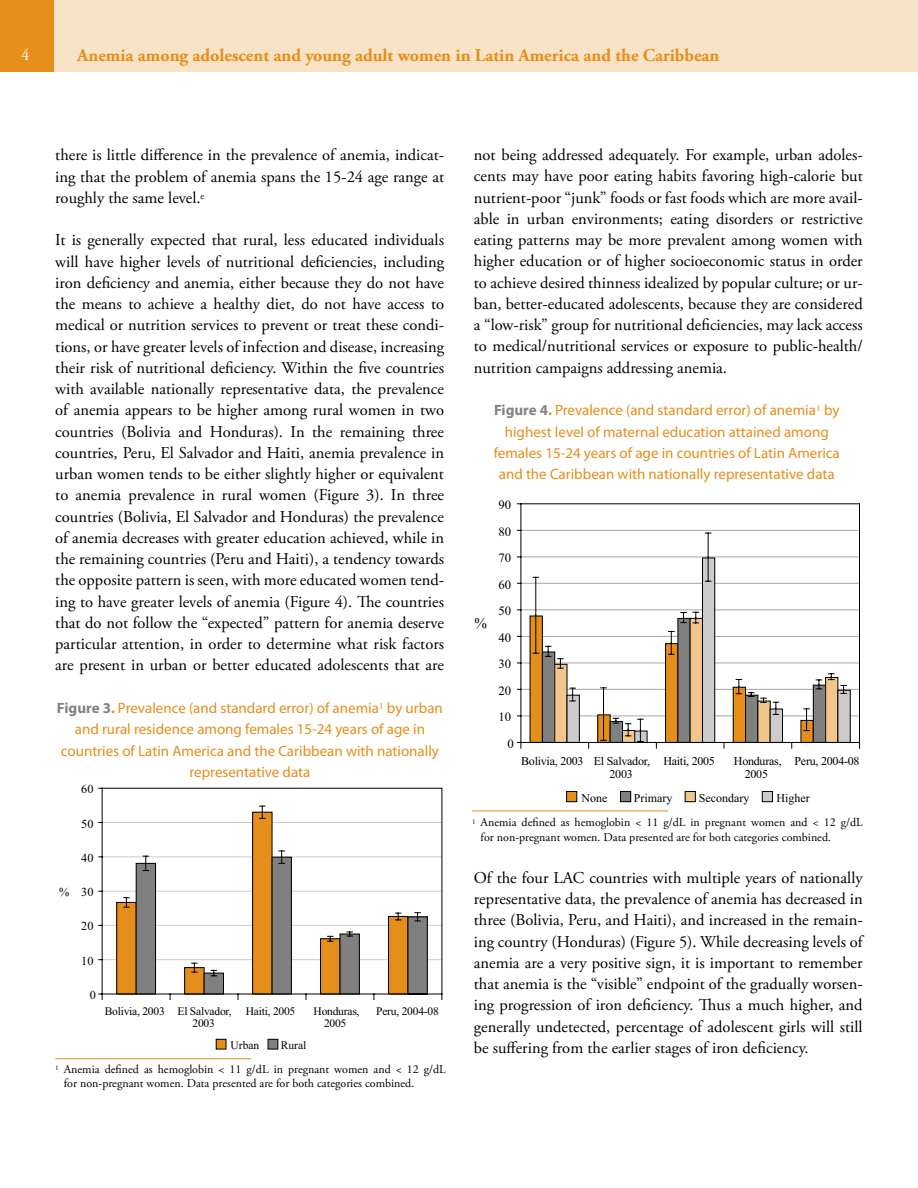
<style>
.page{position:relative;width:918px;height:1188px;background:#fff}
.page>*{position:absolute;margin:0;border:0;box-sizing:border-box;transform-origin:0 0}
.t1{font:700 18px "Adobe Garamond Pro";color:#e58e1a}
.t2{font:16.5px/21.3px "Adobe Garamond Pro";color:#000;text-align:justify}
.t3{font:16.5px "Adobe Garamond Pro";color:#fff}
.t4{font:15px/21.3px "Myriad Pro";color:#e58e1a;text-align:center}
.t5{font:15px "Times New Roman";color:#000}
.t6{font:12.75px "Times New Roman";color:#000}
.t7{font:12.3px "Times New Roman";color:#000}
.t8{font:12px/14.4px "Adobe Garamond Pro";color:#000}
.t9{font:12px/12.5px "Times New Roman";letter-spacing:-.02em;color:#000}
.t10{font:12px "Times New Roman";color:#000}
.t11{font:11.55px/12px "Times New Roman";letter-spacing:-.02em;color:#000}
.s1{font-weight:700;color:#808285}
.s2{font-weight:700}
</style>
<div class="page">
<div style="left:0;top:0;width:918px;height:71px;background:#e58e1a"></div>
<div style="left:54px;top:0;width:864px;height:71px;background:#f9e3c6"></div>
<hr style="left:55px;top:1058px;width:196px;height:1px;background:#e58e1a">
<hr style="left:472px;top:811px;width:196px;height:1px;background:#e58e1a">
<div style="left:216px;top:1039px;width:10px;height:10px;background:#e58e1a"></div>
<div style="left:216px;top:1039px;width:10px;height:10px;border:1px solid #000"></div>
<div style="left:268px;top:1039px;width:10px;height:10px;background:#808080"></div>
<div style="left:268px;top:1039px;width:10px;height:10px;border:1px solid #000"></div>
<hr style="left:442px;top:788px;width:1px;height:206px;background:#000">
<svg style="left:98px;top:788px;width:344px;height:212px"></svg>
<svg style="left:517px;top:503px;width:343px;height:246px"></svg>
<div style="left:567px;top:792px;width:10px;height:10px;background:#e58e1a"></div>
<div style="left:566px;top:791px;width:11px;height:11px;border:1px solid #000"></div>
<div style="left:621px;top:792px;width:10px;height:10px;background:#808080"></div>
<div style="left:620px;top:791px;width:11px;height:11px;border:1px solid #000"></div>
<div style="left:685px;top:792px;width:10px;height:10px;background:#f2c78c"></div>
<div style="left:685px;top:791px;width:11px;height:11px;border:1px solid #000"></div>
<div style="left:762px;top:792px;width:10px;height:10px;background:#ccc"></div>
<div style="left:762px;top:791px;width:11px;height:11px;border:1px solid #000"></div>
<p class="t3" style="left:21px;top:45px;width:10px">4</p>
<p class="t1" style="left:77px;top:45px;width:644px">Anemia among adolescent and young adult women in Latin America and the Caribbean</p>
<p class="t2" style="left:55px;top:145px;width:390px">there is little difference in the prevalence of anemia, indicat&shy;ing that the problem of anemia spans the 15-24 age range at roughly the same level.<sup>e</sup></p>
<p class="t2" style="left:55px;top:230px;width:390px">It is generally expected that rural, less educated individuals will have higher levels of nutritional deficiencies, including iron deficiency and anemia, either because they do not have the means to achieve a healthy diet, do not have access to medical or nutrition services to prevent or treat these condi&shy;tions, or have greater levels of infection and disease, increasing their risk of nutritional deficiency. Within the five countries with available nationally representative data, the prevalence of anemia appears to be higher among rural women in two countries (Bolivia and Honduras). In the remaining three countries, Peru, El Salvador and Haiti, anemia prevalence in urban women tends to be either slightly higher or equivalent to anemia prevalence in rural women (Figure 3). In three countries (Bolivia, El Salvador and Honduras) the prevalence of anemia decreases with greater education achieved, while in the remaining countries (Peru and Haiti), a tendency towards the opposite pattern is seen, with more educated women tend&shy;ing to have greater levels of anemia (Figure 4). The countries that do not follow the “expected” pattern for anemia deserve particular attention, in order to determine what risk factors are present in urban or better educated adolescents that are</p>
<p class="t4" style="left:57px;top:697px;width:388px"><span class="s1">Figure 3</span><span class="s2">.</span> Prevalence (and standard error) of anemia<sup>1</sup> by urban and rural residence among females 15-24 years of age in countries of Latin America and the Caribbean with nationally representative data</p>
<p class="t7" style="left:81px;top:782px;width:14px">60</p>
<p class="t7" style="left:81px;top:816px;width:14px">50</p>
<p class="t7" style="left:59px;top:885px;width:12px">%</p>
<p class="t7" style="left:81px;top:851px;width:14px">40</p>
<p class="t7" style="left:81px;top:885px;width:14px">30</p>
<p class="t7" style="left:81px;top:919px;width:14px">20</p>
<p class="t7" style="left:81px;top:954px;width:14px">10</p>
<p class="t7" style="left:90px;top:988px;width:8px">0</p>
<p class="t11" style="left:193px;top:1005px;width:41px;text-indent:-88px">Bolivia, 2003 El Salvador,<br>2003</p>
<p class="t11" style="left:246px;top:1005px;width:51px">Haiti, 2005</p>
<p class="t11" style="left:314px;top:1005px;width:47px;text-align:center">Honduras,<br>2005</p>
<p class="t11" style="left:376px;top:1005px;width:64px">Peru, 2004-08</p>
<p class="t11" style="left:231px;top:1039px;width:30px">Urban</p>
<p class="t11" style="left:281px;top:1039px;width:27px">Rural</p>
<p class="t8" style="left:64px;top:1062px;width:384px;text-indent:-9px"><sup>1</sup> Anemia defined as hemoglobin &lt; 11 g/dL in pregnant women and &lt; 12 g/dL for non-pregnant women. Data presented are for both categories combined.</p>
<p class="t2" style="left:474px;top:145px;width:390px">not being addressed adequately. For example, urban adoles&shy;cents may have poor eating habits favoring high-calorie but nutrient-poor “junk” foods or fast foods which are more avail&shy;able in urban environments; eating disorders or restrictive eating patterns may be more prevalent among women with higher education or of higher socioeconomic status in order to achieve desired thinness idealized by popular culture; or ur&shy;ban, better-educated adolescents, because they are considered a “low-risk” group for nutritional deficiencies, may lack access to medical/nutritional services or exposure to public-health/ nutrition campaigns addressing anemia.</p>
<p class="t4" style="left:494px;top:399px;width:348px"><span class="s1">Figure 4</span><span class="s2">.</span> Prevalence (and standard error) of anemia<sup>1</sup> by highest level of maternal education attained among females 15-24 years of age in countries of Latin America and the Caribbean with nationally representative data</p>
<p class="t6" style="left:498px;top:497px;width:14px">90</p>
<p class="t6" style="left:498px;top:524px;width:14px">80</p>
<p class="t6" style="left:498px;top:550px;width:14px">70</p>
<p class="t6" style="left:498px;top:577px;width:14px">60</p>
<p class="t5" style="left:474px;top:615px;width:14px">%</p>
<p class="t6" style="left:498px;top:603px;width:14px">50</p>
<p class="t6" style="left:498px;top:630px;width:14px">40</p>
<p class="t6" style="left:498px;top:657px;width:14px">30</p>
<p class="t6" style="left:498px;top:683px;width:14px">20</p>
<p class="t6" style="left:498px;top:710px;width:14px">10</p>
<p class="t6" style="left:507px;top:736px;width:8px">0</p>
<p class="t9" style="left:609px;top:755px;width:42px;text-indent:-88px">Bolivia, 2003 El Salvador,<br>2003</p>
<p class="t9" style="left:663px;top:755px;width:53px">Haiti, 2005</p>
<p class="t9" style="left:734px;top:755px;width:49px;text-align:center">Honduras,<br>2005</p>
<p class="t9" style="left:795px;top:755px;width:67px">Peru, 2004-08</p>
<p class="t9" style="left:582px;top:792px;width:27px">None</p>
<p class="t10" style="left:634px;top:791px;width:40px">Primary</p>
<p class="t10" style="left:699px;top:791px;width:52px">Secondary</p>
<p class="t9" style="left:776px;top:792px;width:35px">Higher</p>
<p class="t8" style="left:481px;top:816px;width:384px;text-indent:-9px"><sup>1</sup> Anemia defined as hemoglobin &lt; 11 g/dL in pregnant women and &lt; 12 g/dL for non-pregnant women. Data presented are for both categories combined.</p>
<p class="t2" style="left:474px;top:868px;width:390px">Of the four LAC countries with multiple years of nationally representative data, the prevalence of anemia has decreased in three (Bolivia, Peru, and Haiti), and increased in the remain&shy;ing country (Honduras) (Figure 5). While decreasing levels of anemia are a very positive sign, it is important to remember that anemia is the “visible” endpoint of the gradually worsen&shy;ing progression of iron deficiency. Thus a much higher, and generally undetected, percentage of adolescent girls will still be suffering from the earlier stages of iron deficiency.</p>
</div>
